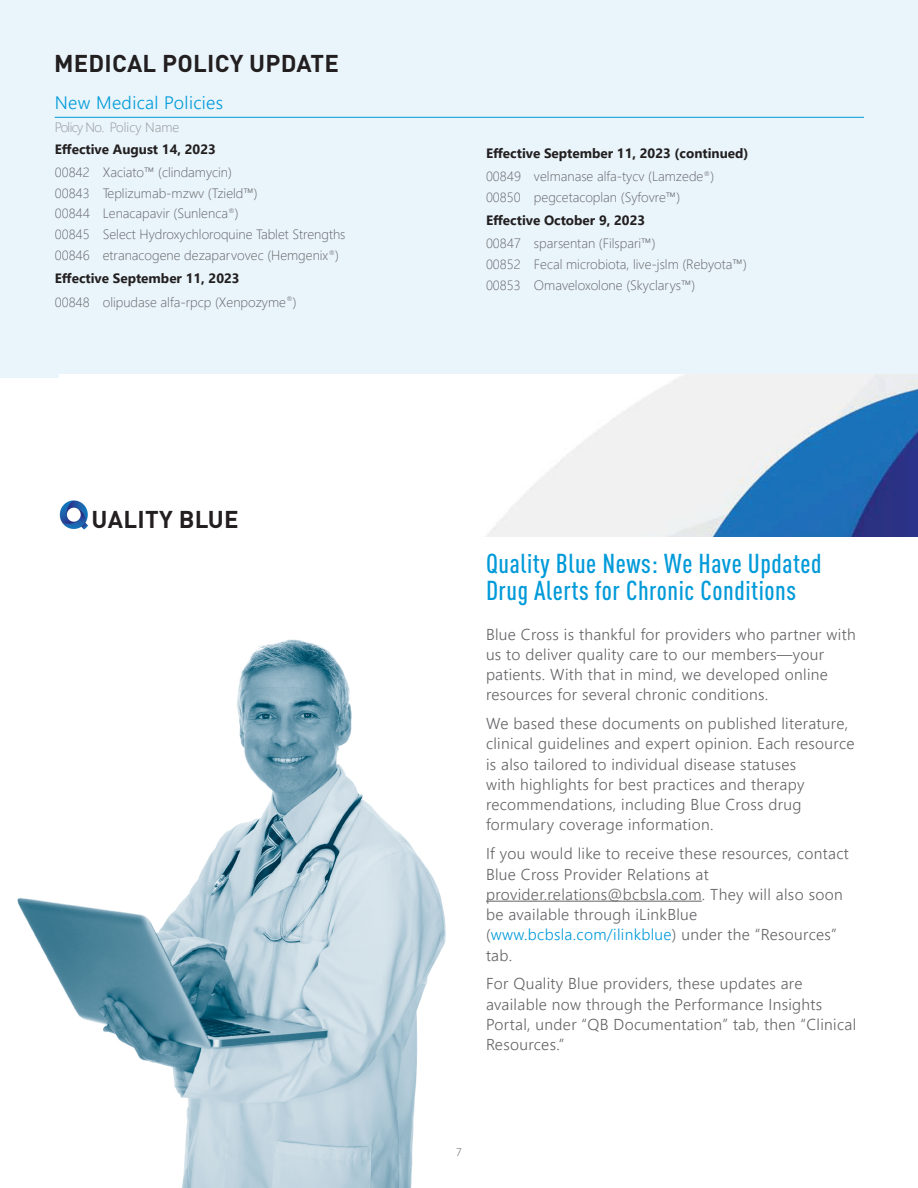
<style>
.page{position:relative;width:918px;height:1188px;background:#fff}
.page>*{position:absolute;margin:0;border:0;box-sizing:border-box;transform-origin:0 0}
.t1{font:500 condensed 27px/27px "DINOT";letter-spacing:.02em;color:#009ad9}
.t2{font:700 24px "DINOT";letter-spacing:.01em;color:#231f20}
.Article_Title{font:300 18px "Segoe UI";letter-spacing:.02em;color:#009ad9}
.fine_print{font:300 15.75px/20.2px "Segoe UI";letter-spacing:.02em;color:#636366}
.Article_Text{font:300 13.5px "Segoe UI";color:#636366}
.Article_Text-2{font:700 13.5px "Segoe UI";color:#231f20}
.Article_Title-2{font:300 13.5px "Segoe UI";letter-spacing:-.025em;color:#939598}
.t3{font:100 10.5px "Atlas Grotesk";color:#636366}
.s1{color:#009ad9}
</style>
<div class="page">
<div style="left:0;top:0;width:918px;height:378px;background:#e9f5fb"></div>
<hr style="left:55px;top:117px;width:809px;height:1px;background:#009ad9">
<img style="left:59px;top:374px;width:859px;height:163px">
<img style="left:59px;top:501px;width:31px;height:29px">
<hr style="left:486px;top:901px;width:216px;height:1px;background:#636366">
<img style="left:17px;top:639px;width:429px;height:549px">
<p class="t2" style="left:54px;top:48px;width:286px">MEDICAL POLICY UPDATE</p>
<p class="Article_Title" style="left:55px;top:85px;width:170px">New Medical Policies</p>
<p class="Article_Title-2" style="left:55px;top:114px;width:126px">Policy No. Policy Name</p>
<p class="Article_Text-2" style="left:55px;top:136px;width:163px">Effective August 14, 2023</p>
<p class="Article_Text" style="left:55px;top:159px;width:179px">00842 Xaciato™ (clindamycin)</p>
<p class="Article_Text" style="left:55px;top:180px;width:205px">00843 Teplizumab-mzwv (Tzield™)</p>
<p class="Article_Text" style="left:55px;top:201px;width:186px">00844 Lenacapavir (Sunlenca<sup>®</sup>)</p>
<p class="Article_Text" style="left:55px;top:222px;width:292px">00845 Select Hydroxychloroquine Tablet Strengths</p>
<p class="Article_Text" style="left:55px;top:243px;width:286px">00846 etranacogene dezaparvovec (Hemgenix<sup>®</sup>)</p>
<p class="Article_Text-2" style="left:55px;top:266px;width:186px">Effective September 11, 2023</p>
<p class="Article_Text" style="left:55px;top:289px;width:243px">00848 olipudase alfa-rpcp (Xenpozyme<sup>®</sup>)</p>
<p class="t2" style="left:92px;top:503px;width:149px">UALITY BLUE</p>
<p class="Article_Text-2" style="left:486px;top:140px;width:264px">Effective September 11, 2023 (continued)</p>
<p class="Article_Text" style="left:486px;top:164px;width:230px">00849 velmanase alfa-tycv (Lamzede<sup>®</sup>)</p>
<p class="Article_Text" style="left:486px;top:184px;width:196px">00850 pegcetacoplan (Syfovre™)</p>
<p class="Article_Text-2" style="left:486px;top:208px;width:161px">Effective October 9, 2023</p>
<p class="Article_Text" style="left:486px;top:231px;width:171px">00847 sparsentan (Filspari™)</p>
<p class="Article_Text" style="left:486px;top:252px;width:262px">00852 Fecal microbiota, live-jslm (Rebyota™)</p>
<p class="Article_Text" style="left:486px;top:272px;width:211px">00853 Omaveloxolone (Skyclarys™)</p>
<p class="t1" style="left:486px;top:549px;width:337px">Quality Blue News: We Have Updated<br>Drug Alerts for Chronic Conditions</p>
<p class="fine_print" style="left:486px;top:622px;width:371px">Blue Cross is thankful for providers who partner with us to deliver quality care to our members—your patients. With that in mind, we developed online resources for several chronic conditions.</p>
<p class="fine_print" style="left:486px;top:712px;width:370px">We based these documents on published literature, clinical guidelines and expert opinion. Each resource is also tailored to individual disease statuses<br>with highlights for best practices and therapy recommendations, including Blue Cross drug formulary coverage information.</p>
<p class="fine_print" style="left:486px;top:842px;width:364px">If you would like to receive these resources, contact Blue Cross Provider Relations at provider.relations@bcbsla.com. They will also soon be available through iLinkBlue (<span class="s1">www.bcbsla.com/ilinkblue</span>) under the “Resources” tab.</p>
<p class="fine_print" style="left:486px;top:972px;width:372px">For Quality Blue providers, these updates are available now through the Performance Insights Portal, under “QB Documentation” tab, then “Clinical Resources.”</p>
<p class="t3" style="left:456px;top:1144px;width:7px">7</p>
</div>
